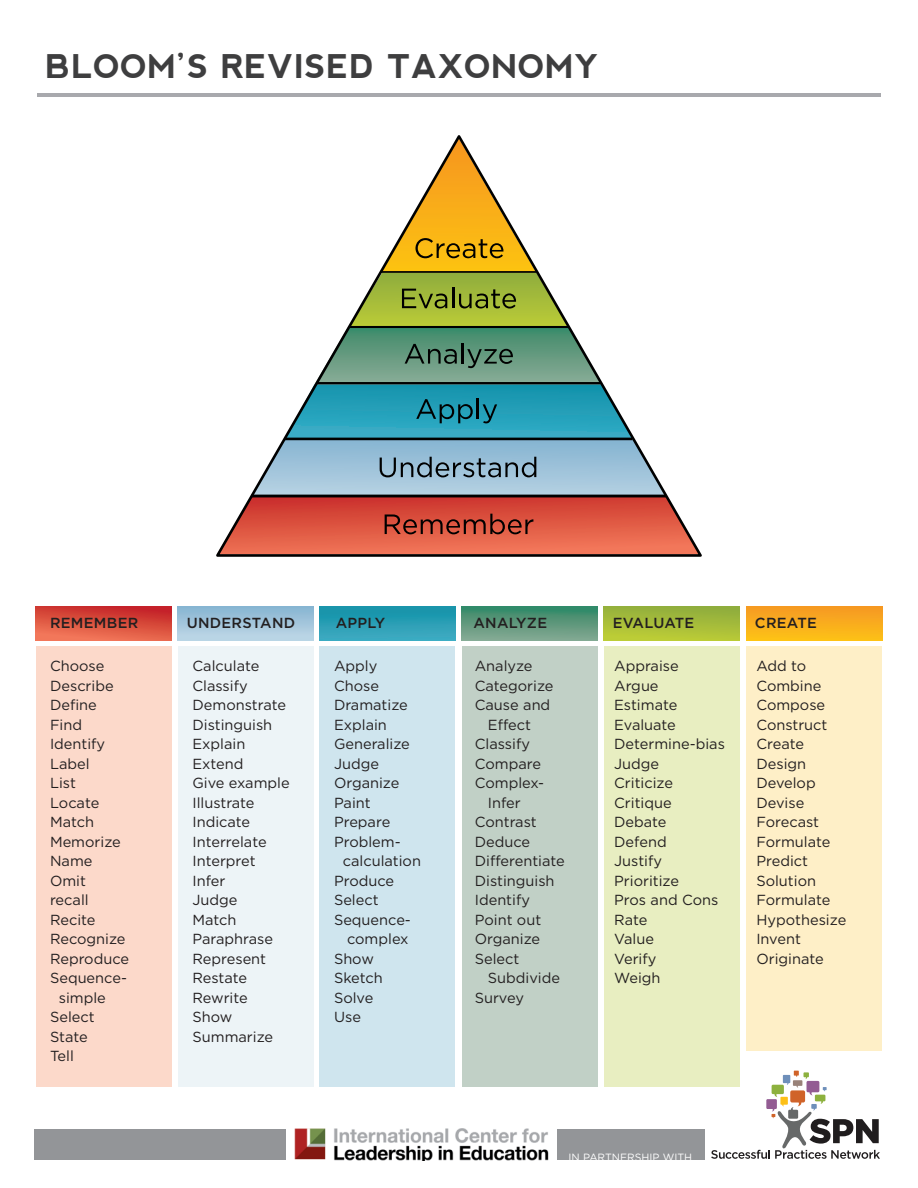
<style>
.page{position:relative;width:918px;height:1188px;background:#fff}
.page>*{position:absolute;margin:0;border:0;box-sizing:border-box;transform-origin:0 0}
.t1{font:700 32.7px "nevis";letter-spacing:.02em;color:#3e3e3f}
.t2{font:14.55px/19.5px "Gotham";color:#231f20}
.t3{font:500 14.55px "Gotham";letter-spacing:.02em;color:#231f20}
.t4{font:500 14.55px "Gotham";color:#231f20}
.t5{font:10.5px "Gotham";color:#fff}
</style>
<div class="page">
<div style="left:557px;top:1130px;width:147px;height:30px;background:#939598"></div>
<svg style="left:178px;top:606px;width:136px;height:35px;background:#a3c6dc"></svg>
<div style="left:178px;top:646px;width:136px;height:440px;background:#edf4f7"></div>
<svg style="left:36px;top:606px;width:136px;height:35px;background:#db4f3f"></svg>
<div style="left:36px;top:646px;width:136px;height:440px;background:#fcd9ca"></div>
<svg style="left:462px;top:606px;width:136px;height:35px;background:#5c987c"></svg>
<div style="left:462px;top:646px;width:136px;height:440px;background:#c1d0c6"></div>
<svg style="left:319px;top:606px;width:136px;height:35px;background:#299eb5"></svg>
<div style="left:319px;top:646px;width:136px;height:440px;background:#cfe5ee"></div>
<svg style="left:746px;top:606px;width:136px;height:35px;background:#f9ad1c"></svg>
<div style="left:746px;top:646px;width:136px;height:405px;background:#feefc7"></div>
<svg style="left:604px;top:606px;width:136px;height:35px;background:#a6bc39"></svg>
<div style="left:604px;top:646px;width:136px;height:440px;background:#e8eec1"></div>
<div style="left:34px;top:1130px;width:251px;height:30px;background:#939598"></div>
<img style="left:294px;top:1129px;width:255px;height:32px">
<svg style="left:711px;top:1071px;width:169px;height:88px"></svg>
<svg style="left:216px;top:135px;width:486px;height:422px"></svg>
<hr style="left:37px;top:93px;width:844px;height:4px;background:#a8a9ad">
<p class="t1" style="left:46px;top:47px;width:555px">BLOOM’S REVISED TAXONOMY</p>
<p class="t3" style="left:50px;top:615px;width:90px">REMEMBER</p>
<p class="t3" style="left:187px;top:615px;width:110px">UNDERSTAND</p>
<p class="t2" style="left:50px;top:656px;width:56px">Choose</p>
<p class="t2" style="left:50px;top:675px;width:65px">Describe</p>
<p class="t2" style="left:50px;top:695px;width:48px">Define</p>
<p class="t2" style="left:50px;top:714px;width:34px">Find</p>
<p class="t2" style="left:50px;top:734px;width:57px">Identify</p>
<p class="t2" style="left:50px;top:753px;width:41px">Label</p>
<p class="t2" style="left:50px;top:773px;width:27px">List</p>
<p class="t2" style="left:50px;top:792px;width:51px">Locate</p>
<p class="t2" style="left:50px;top:812px;width:46px">Match</p>
<p class="t2" style="left:50px;top:831px;width:72px">Memorize</p>
<p class="t2" style="left:50px;top:851px;width:44px">Name</p>
<p class="t2" style="left:50px;top:870px;width:37px">Omit</p>
<p class="t2" style="left:50px;top:890px;width:40px">recall</p>
<p class="t2" style="left:50px;top:909px;width:47px">Recite</p>
<p class="t2" style="left:50px;top:929px;width:77px">Recognize</p>
<p class="t2" style="left:50px;top:948px;width:81px">Reproduce</p>
<p class="t2" style="left:59px;top:968px;width:70px;text-indent:-9px">Sequence&shy;simple</p>
<p class="t2" style="left:50px;top:1007px;width:46px">Select</p>
<p class="t2" style="left:50px;top:1026px;width:39px">State</p>
<p class="t2" style="left:50px;top:1046px;width:25px">Tell</p>
<p class="t2" style="left:192px;top:656px;width:68px">Calculate</p>
<p class="t2" style="left:192px;top:675px;width:57px">Classify</p>
<p class="t2" style="left:192px;top:695px;width:95px">Demonstrate</p>
<p class="t2" style="left:192px;top:714px;width:81px">Distinguish</p>
<p class="t2" style="left:192px;top:734px;width:54px">Explain</p>
<p class="t2" style="left:192px;top:753px;width:53px">Extend</p>
<p class="t2" style="left:192px;top:773px;width:99px">Give example</p>
<p class="t2" style="left:192px;top:792px;width:64px">Illustrate</p>
<p class="t2" style="left:192px;top:812px;width:59px">Indicate</p>
<p class="t2" style="left:192px;top:831px;width:76px">Interrelate</p>
<p class="t2" style="left:192px;top:851px;width:65px">Interpret</p>
<p class="t2" style="left:192px;top:870px;width:34px">Infer</p>
<p class="t2" style="left:192px;top:890px;width:47px">Judge</p>
<p class="t2" style="left:192px;top:909px;width:46px">Match</p>
<p class="t2" style="left:192px;top:929px;width:82px">Paraphrase</p>
<p class="t2" style="left:192px;top:948px;width:75px">Represent</p>
<p class="t2" style="left:192px;top:968px;width:56px">Restate</p>
<p class="t2" style="left:192px;top:987px;width:57px">Rewrite</p>
<p class="t2" style="left:192px;top:1007px;width:41px">Show</p>
<p class="t2" style="left:192px;top:1026px;width:82px">Summarize</p>
<p class="t3" style="left:336px;top:615px;width:51px">APPLY</p>
<p class="t3" style="left:473px;top:615px;width:75px">ANALYZE</p>
<p class="t4" style="left:613px;top:615px;width:83px">EVALUATE</p>
<p class="t3" style="left:755px;top:615px;width:63px">CREATE</p>
<p class="t2" style="left:334px;top:656px;width:45px">Apply</p>
<p class="t2" style="left:334px;top:675px;width:47px">Chose</p>
<p class="t2" style="left:334px;top:695px;width:75px">Dramatize</p>
<p class="t2" style="left:334px;top:714px;width:54px">Explain</p>
<p class="t2" style="left:334px;top:734px;width:77px">Generalize</p>
<p class="t2" style="left:334px;top:753px;width:47px">Judge</p>
<p class="t2" style="left:334px;top:773px;width:67px">Organize</p>
<p class="t2" style="left:334px;top:792px;width:38px">Paint</p>
<p class="t2" style="left:334px;top:812px;width:58px">Prepare</p>
<p class="t2" style="left:343px;top:831px;width:80px;text-indent:-9px">Problem&shy;calculation</p>
<p class="t2" style="left:334px;top:870px;width:62px">Produce</p>
<p class="t2" style="left:334px;top:890px;width:46px">Select</p>
<p class="t2" style="left:334px;top:909px;width:78px;text-align:right">Sequence&shy;complex</p>
<p class="t2" style="left:334px;top:948px;width:41px">Show</p>
<p class="t2" style="left:334px;top:968px;width:50px">Sketch</p>
<p class="t2" style="left:334px;top:987px;width:41px">Solve</p>
<p class="t2" style="left:334px;top:1007px;width:28px">Use</p>
<p class="t2" style="left:475px;top:656px;width:59px">Analyze</p>
<p class="t2" style="left:475px;top:675px;width:80px">Categorize</p>
<p class="t2" style="left:475px;top:695px;width:77px;text-align:center">Cause and<br>Effect</p>
<p class="t2" style="left:475px;top:734px;width:57px">Classify</p>
<p class="t2" style="left:475px;top:753px;width:68px">Compare</p>
<p class="t2" style="left:488px;top:773px;width:58px;text-indent:-13px">Complex-<br>Infer</p>
<p class="t2" style="left:475px;top:812px;width:63px">Contrast</p>
<p class="t2" style="left:475px;top:831px;width:57px">Deduce</p>
<p class="t2" style="left:475px;top:851px;width:92px">Differentiate</p>
<p class="t2" style="left:475px;top:870px;width:81px">Distinguish</p>
<p class="t2" style="left:475px;top:890px;width:57px">Identify</p>
<p class="t2" style="left:475px;top:909px;width:68px">Point out</p>
<p class="t2" style="left:475px;top:929px;width:67px">Organize</p>
<p class="t2" style="left:488px;top:948px;width:74px;text-indent:-13px">Select<br>Subdivide</p>
<p class="t2" style="left:475px;top:987px;width:51px">Survey</p>
<p class="t2" style="left:614px;top:656px;width:66px">Appraise</p>
<p class="t2" style="left:614px;top:675px;width:46px">Argue</p>
<p class="t2" style="left:614px;top:695px;width:65px">Estimate</p>
<p class="t2" style="left:614px;top:714px;width:63px">Evaluate</p>
<p class="t2" style="left:614px;top:734px;width:112px">Determine-bias</p>
<p class="t2" style="left:614px;top:753px;width:47px">Judge</p>
<p class="t2" style="left:614px;top:773px;width:60px">Criticize</p>
<p class="t2" style="left:614px;top:792px;width:59px">Critique</p>
<p class="t2" style="left:614px;top:812px;width:54px">Debate</p>
<p class="t2" style="left:614px;top:831px;width:54px">Defend</p>
<p class="t2" style="left:614px;top:851px;width:49px">Justify</p>
<p class="t2" style="left:614px;top:870px;width:66px">Prioritize</p>
<p class="t2" style="left:614px;top:890px;width:106px">Pros and Cons</p>
<p class="t2" style="left:614px;top:909px;width:35px">Rate</p>
<p class="t2" style="left:614px;top:929px;width:41px">Value</p>
<p class="t2" style="left:614px;top:948px;width:44px">Verify</p>
<p class="t2" style="left:614px;top:968px;width:48px">Weigh</p>
<p class="t2" style="left:756px;top:656px;width:51px">Add to</p>
<p class="t2" style="left:756px;top:675px;width:67px">Combine</p>
<p class="t2" style="left:756px;top:695px;width:70px">Compose</p>
<p class="t2" style="left:756px;top:714px;width:73px">Construct</p>
<p class="t2" style="left:756px;top:734px;width:49px">Create</p>
<p class="t2" style="left:756px;top:753px;width:51px">Design</p>
<p class="t2" style="left:756px;top:773px;width:61px">Develop</p>
<p class="t2" style="left:756px;top:792px;width:49px">Devise</p>
<p class="t2" style="left:756px;top:812px;width:64px">Forecast</p>
<p class="t2" style="left:756px;top:831px;width:76px">Formulate</p>
<p class="t2" style="left:756px;top:851px;width:53px">Predict</p>
<p class="t2" style="left:756px;top:870px;width:61px">Solution</p>
<p class="t2" style="left:756px;top:890px;width:76px">Formulate</p>
<p class="t2" style="left:756px;top:909px;width:91px">Hypothesize</p>
<p class="t2" style="left:756px;top:929px;width:46px">Invent</p>
<p class="t2" style="left:756px;top:948px;width:69px">Originate</p>
<p class="t5" style="left:569px;top:1151px;width:125px">IN PARTNERSHIP WITH</p>
</div>
